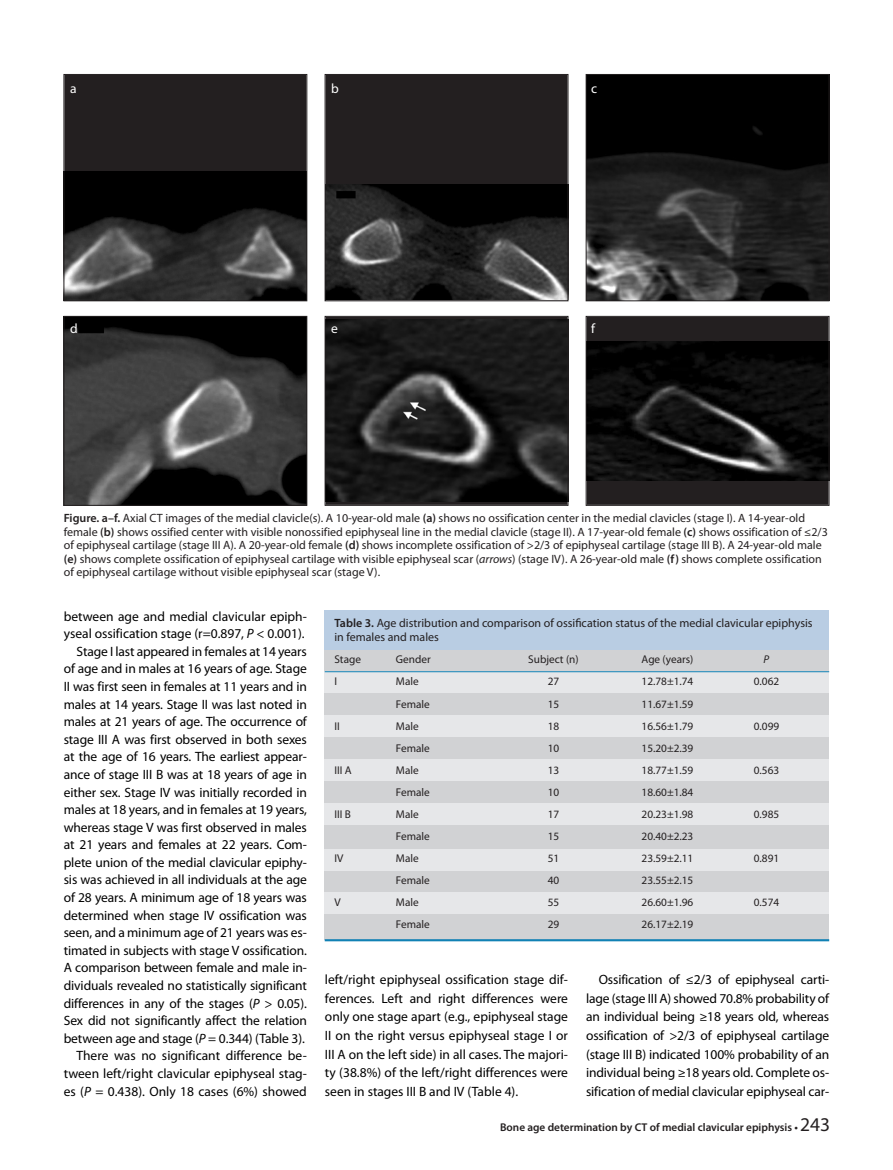
<style>
.page{position:relative;width:893px;height:1170px;background:#fff}
.page>*{position:absolute;margin:0;border:0;box-sizing:border-box;transform-origin:0 0}
.Default{font:13.5px/17.5px "Myriad Pro";color:#000;text-align:justify}
.t1{font:13.5px "Myriad Pro";color:#fff}
.t2{font:12px/13.5px "Myriad Pro";color:#231f20}
.t3{font:11.25px "Myriad Pro";color:#231f20}
.t4{font:600 11.25px "Myriad Pro";color:#231f20}
.t5{font:italic 11.25px "Myriad Pro";color:#231f20}
.s1{font-weight:600}
.s2{font-style:italic}
.s3{font-weight:400;font-size:19.5px}
</style>
<div class="page">
<div style="left:325px;top:610px;width:504px;height:329px;background:#d1d2d4"></div>
<div style="left:325px;top:610px;width:504px;height:40px;background:#b9cde3"></div>
<div style="left:325px;top:671px;width:504px;height:22px;background:#e6e7e9"></div>
<div style="left:325px;top:759px;width:504px;height:21px;background:#e6e7e9"></div>
<div style="left:325px;top:848px;width:504px;height:22px;background:#e6e7e9"></div>
<div style="left:325px;top:715px;width:504px;height:22px;background:#e6e7e9"></div>
<div style="left:325px;top:802px;width:504px;height:22px;background:#e6e7e9"></div>
<div style="left:325px;top:892px;width:504px;height:22px;background:#e6e7e9"></div>
<hr style="left:325px;top:939px;width:504px;height:2px;background:#1181b4">
<hr style="left:325px;top:671px;width:504px;height:1px;background:#1181b4">
<div style="left:64px;top:74px;width:243px;height:227px;background:#231f20"></div>
<div style="left:325px;top:74px;width:243px;height:227px;background:#231f20"></div>
<div style="left:586px;top:316px;width:243px;height:189px;background:#231f20"></div>
<img style="left:66px;top:318px;width:239px;height:185px">
<div style="left:64px;top:316px;width:243px;height:189px;border:1px solid #231f20"></div>
<img style="left:66px;top:171px;width:239px;height:128px">
<div style="left:64px;top:74px;width:243px;height:227px;border:1px solid #231f20"></div>
<img style="left:327px;top:320px;width:239px;height:182px">
<div style="left:325px;top:316px;width:243px;height:189px;border:1px solid #231f20"></div>
<img style="left:327px;top:185px;width:239px;height:114px">
<div style="left:325px;top:74px;width:243px;height:227px;border:1px solid #231f20"></div>
<img style="left:588px;top:341px;width:239px;height:139px">
<div style="left:586px;top:316px;width:243px;height:189px;border:1px solid #231f20"></div>
<img style="left:588px;top:76px;width:239px;height:223px">
<div style="left:586px;top:74px;width:243px;height:227px;border:1px solid #231f20"></div>
<p class="t1" style="left:70px;top:80px;width:8px">a</p>
<p class="t1" style="left:70px;top:320px;width:9px">d</p>
<p class="t1" style="left:331px;top:80px;width:9px">b</p>
<p class="t1" style="left:331px;top:320px;width:8px">e</p>
<p class="t1" style="left:591px;top:80px;width:8px">c</p>
<p class="t1" style="left:591px;top:320px;width:5px">f</p>
<p class="t2" style="left:64px;top:511px;width:765px"><span class="s1">Figure. a–f.</span> Axial CT images of the medial clavicle(s). A 10-year-old male <span class="s1">(a)</span> shows no ossification center in the medial clavicles (stage I). A 14-year-old female <span class="s1">(b)</span> shows ossified center with visible nonossified epiphyseal line in the medial clavicle (stage II). A 17-year-old female <span class="s1">(c)</span> shows ossification of ≤2/3 of epiphyseal cartilage (stage III A). A 20-year-old female <span class="s1">(d)</span> shows incomplete ossification of &gt;2/3 of epiphyseal cartilage (stage III B). A 24-year-old male <span class="s1">(e)</span> shows complete ossification of epiphyseal cartilage with visible epiphyseal scar (<span class="s2">arrows</span>) (stage IV). A 26-year-old male <span class="s1">(f)</span> shows complete ossification of epiphyseal cartilage without visible epiphyseal scar (stage V).</p>
<p class="Default" style="left:64px;top:607px;width:245px">between age and medial clavicular epiph&shy;yseal ossification stage (r=0.897, <span class="s2">P</span> &lt; 0.001).</p>
<p class="Default" style="left:64px;top:642px;width:245px;text-indent:13px">Stage I last appeared in females at 14 years of age and in males at 16 years of age. Stage II was first seen in females at 11 years and in males at 14 years. Stage II was last noted in males at 21 years of age. The occurrence of stage III A was first observed in both sexes at the age of 16 years. The earliest appear&shy;ance of stage III B was at 18 years of age in either sex. Stage IV was initially recorded in males at 18 years, and in females at 19 years, whereas stage V was first observed in males at 21 years and females at 22 years. Com&shy;plete union of the medial clavicular epiphy&shy;sis was achieved in all individuals at the age of 28 years. A minimum age of 18 years was determined when stage IV ossification was seen, and a minimum age of 21 years was es&shy;timated in subjects with stage V ossification.<br>A comparison between female and male in&shy;dividuals revealed no statistically significant differences in any of the stages (<span class="s2">P</span> &gt; 0.05).<br>Sex did not significantly affect the relation between age and stage (<span class="s2">P</span> = 0.344) (Table 3).</p>
<p class="Default" style="left:64px;top:1046px;width:245px;text-indent:13px">There was no significant difference be&shy;tween left/right clavicular epiphyseal stag&shy;es (<span class="s2">P</span> = 0.438). Only 18 cases (6%) showed</p>
<p class="t2" style="left:334px;top:615px;width:480px;line-height:14.4px"><span class="s1">Table 3.</span> Age distribution and comparison of ossification status of the medial clavicular epiphysis in females and males</p>
<p class="t3" style="left:334px;top:652px;width:28px">Stage</p>
<p class="t3" style="left:396px;top:652px;width:36px">Gender</p>
<p class="t3" style="left:528px;top:652px;width:52px">Subject (n)</p>
<p class="t3" style="left:642px;top:652px;width:53px">Age (years)</p>
<p class="t5" style="left:764px;top:652px;width:7px">P</p>
<p class="t3" style="left:334px;top:674px;width:4px">I</p>
<p class="t3" style="left:396px;top:674px;width:24px">Male</p>
<p class="t3" style="left:548px;top:674px;width:13px">27</p>
<p class="t3" style="left:642px;top:674px;width:53px">12.78±1.74</p>
<p class="t3" style="left:754px;top:674px;width:27px">0.062</p>
<p class="t3" style="left:396px;top:696px;width:35px">Female</p>
<p class="t3" style="left:548px;top:696px;width:13px">15</p>
<p class="t3" style="left:642px;top:696px;width:53px">11.67±1.59</p>
<p class="t3" style="left:334px;top:718px;width:7px">II</p>
<p class="t3" style="left:396px;top:718px;width:24px">Male</p>
<p class="t3" style="left:548px;top:718px;width:13px">18</p>
<p class="t3" style="left:642px;top:718px;width:53px">16.56±1.79</p>
<p class="t3" style="left:754px;top:718px;width:27px">0.099</p>
<p class="t3" style="left:396px;top:740px;width:35px">Female</p>
<p class="t3" style="left:548px;top:740px;width:13px">10</p>
<p class="t3" style="left:642px;top:740px;width:53px">15.20±2.39</p>
<p class="t3" style="left:334px;top:762px;width:19px">III A</p>
<p class="t3" style="left:396px;top:762px;width:24px">Male</p>
<p class="t3" style="left:548px;top:762px;width:13px">13</p>
<p class="t3" style="left:642px;top:762px;width:53px">18.77±1.59</p>
<p class="t3" style="left:754px;top:762px;width:27px">0.563</p>
<p class="t3" style="left:396px;top:784px;width:35px">Female</p>
<p class="t3" style="left:548px;top:784px;width:13px">10</p>
<p class="t3" style="left:642px;top:784px;width:53px">18.60±1.84</p>
<p class="t3" style="left:334px;top:806px;width:18px">III B</p>
<p class="t3" style="left:396px;top:806px;width:24px">Male</p>
<p class="t3" style="left:548px;top:806px;width:13px">17</p>
<p class="t3" style="left:642px;top:806px;width:53px">20.23±1.98</p>
<p class="t3" style="left:754px;top:806px;width:27px">0.985</p>
<p class="t3" style="left:396px;top:828px;width:35px">Female</p>
<p class="t3" style="left:548px;top:828px;width:13px">15</p>
<p class="t3" style="left:642px;top:828px;width:53px">20.40±2.23</p>
<p class="t3" style="left:334px;top:850px;width:10px">IV</p>
<p class="t3" style="left:396px;top:850px;width:24px">Male</p>
<p class="t3" style="left:548px;top:850px;width:13px">51</p>
<p class="t3" style="left:642px;top:850px;width:53px">23.59±2.11</p>
<p class="t3" style="left:754px;top:850px;width:27px">0.891</p>
<p class="t3" style="left:396px;top:872px;width:35px">Female</p>
<p class="t3" style="left:548px;top:872px;width:13px">40</p>
<p class="t3" style="left:642px;top:872px;width:53px">23.55±2.15</p>
<p class="t3" style="left:334px;top:894px;width:8px">V</p>
<p class="t3" style="left:396px;top:894px;width:24px">Male</p>
<p class="t3" style="left:548px;top:894px;width:13px">55</p>
<p class="t3" style="left:642px;top:894px;width:53px">26.60±1.96</p>
<p class="t3" style="left:754px;top:894px;width:27px">0.574</p>
<p class="t3" style="left:396px;top:916px;width:35px">Female</p>
<p class="t3" style="left:548px;top:916px;width:13px">29</p>
<p class="t3" style="left:642px;top:916px;width:53px">26.17±2.19</p>
<p class="Default" style="left:325px;top:970px;width:245px;line-height:18.5px">left/right epiphyseal ossification stage dif&shy;ferences. Left and right differences were only one stage apart (e.g., epiphyseal stage II on the right versus epiphyseal stage I or III A on the left side) in all cases. The majori&shy;ty (38.8%) of the left/right differences were seen in stages III B and IV (Table 4).</p>
<p class="Default" style="left:586px;top:970px;width:245px;line-height:18.5px;text-indent:13px">Ossification of ≤2/3 of epiphyseal carti&shy;lage (stage III A) showed 70.8% probability of an individual being ≥18 years old, whereas ossification of &gt;2/3 of epiphyseal cartilage (stage III B) indicated 100% probability of an individual being ≥18 years old. Complete os&shy;sification of medial clavicular epiphyseal car-</p>
<p class="t4" style="left:500px;top:1120px;width:332px">Bone age determination by CT of medial clavicular epiphysis • <span class="s3">243</span></p>
</div>
